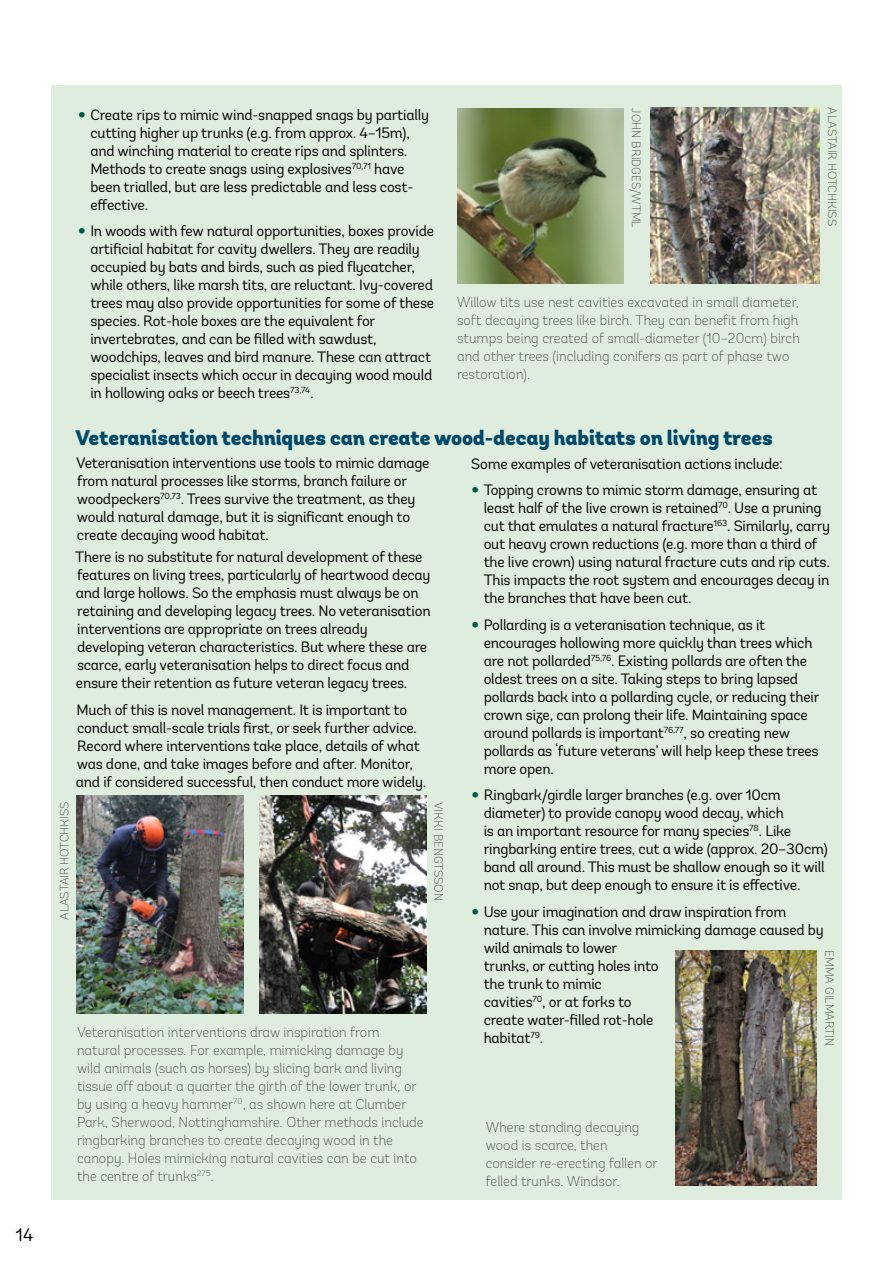
<style>
.page{position:relative;width:893px;height:1263px;background:#fff}
.page>*{position:absolute;margin:0;border:0;box-sizing:border-box;transform-origin:0 0}
.H4__Heading_4_Green{font:900 21px "Andes";letter-spacing:-.01em;color:#00496a}
.t1{font:18px "Andes";color:#000}
.P___Heading_4__Bodyc{font:15px/18px "Andes";letter-spacing:-.015em;color:#000}
.H4__Heading_4_Green-2{font:15px/18px "Andes";letter-spacing:-.015em;color:#000}
.Picture_captions{font:200 14.25px/18px "Andes";color:#3c3c3b}
.t2{font:200 12px "Andes";color:#3c3c3b}
.s1{font-weight:900;font-size:18px;color:#00574a}
</style>
<div class="page">
<div style="left:51px;top:85px;width:791px;height:1114px;background:#deedde"></div>
<img style="left:457px;top:108px;width:166px;height:176px">
<img style="left:651px;top:107px;width:169px;height:177px">
<img style="left:77px;top:796px;width:166px;height:218px">
<img style="left:259px;top:796px;width:167px;height:218px">
<img style="left:675px;top:950px;width:141px;height:235px">
<p class="t1" style="left:16px;top:1224px;width:19px">14</p>
<p class="P___Heading_4__Bodyc" style="left:90px;top:106px;width:340px;text-indent:-12px"><span class="s1">•</span> Create rips to mimic wind-snapped snags by partially cutting higher up trunks (e.g. from approx. 4–15m), and winching material to create rips and splinters.<br>Methods to create snags using explosives<sup>70,71</sup> have been trialled, but are less predictable and less cost&shy;effective.</p>
<p class="P___Heading_4__Bodyc" style="left:90px;top:222px;width:345px;text-indent:-12px"><span class="s1">•</span> In woods with few natural opportunities, boxes provide artificial habitat for cavity dwellers. They are readily occupied by bats and birds, such as pied flycatcher, while others, like marsh tits, are reluctant. Ivy-covered trees may also provide opportunities for some of these species. Rot-hole boxes are the equivalent for invertebrates, and can be filled with sawdust, woodchips, leaves and bird manure. These can attract specialist insects which occur in decaying wood mould in hollowing oaks or beech trees<sup>73,74</sup>.</p>
<p class="t2" style="left:643px;top:108px;width:121px;rotate:90deg">JOHN BRIDGES/WTML</p>
<p class="t2" style="left:839px;top:107px;width:120px;rotate:90deg">ALASTAIR HOTCHKISS</p>
<p class="Picture_captions" style="left:457px;top:293px;width:345px">Willow tits use nest cavities excavated in small diameter, soft decaying trees like birch. They can benefit from high stumps being created of small-diameter (10–20cm) birch and other trees (including conifers as part of phase two restoration).</p>
<h4 class="H4__Heading_4_Green" style="left:76px;top:424px;width:699px">Veteranisation techniques can create wood-decay habitats on living trees</h4>
<h4 class="H4__Heading_4_Green-2" style="left:76px;top:454px;width:355px">Veteranisation interventions use tools to mimic damage from natural processes like storms, branch failure or woodpeckers<sup>70,73</sup>. Trees survive the treatment, as they would natural damage, but it is significant enough to create decaying wood habitat.</h4>
<p class="P___Heading_4__Bodyc" style="left:75px;top:548px;width:357px">There is no substitute for natural development of these features on living trees, particularly of heartwood decay and large hollows. So the emphasis must always be on retaining and developing legacy trees. No veteranisation interventions are appropriate on trees already developing veteran characteristics. But where these are scarce, early veteranisation helps to direct focus and ensure their retention as future veteran legacy trees.</p>
<p class="P___Heading_4__Bodyc" style="left:76px;top:700px;width:352px">Much of this is novel management. It is important to conduct small-scale trials first, or seek further advice.<br>Record where interventions take place, details of what was done, and take images before and after. Monitor, and if considered successful, then conduct more widely.</p>
<p class="P___Heading_4__Bodyc" style="left:471px;top:455px;width:313px">Some examples of veteranisation actions include:</p>
<p class="P___Heading_4__Bodyc" style="left:484px;top:481px;width:348px;text-indent:-12px"><span class="s1">•</span> Topping crowns to mimic storm damage, ensuring at least half of the live crown is retained<sup>70</sup>. Use a pruning cut that emulates a natural fracture<sup>163</sup>. Similarly, carry out heavy crown reductions (e.g. more than a third of the live crown) using natural fracture cuts and rip cuts.<br>This impacts the root system and encourages decay in the branches that have been cut.</p>
<p class="P___Heading_4__Bodyc" style="left:484px;top:616px;width:337px;text-indent:-12px"><span class="s1">•</span> Pollarding is a veteranisation technique, as it encourages hollowing more quickly than trees which are not pollarded<sup>75,76</sup>. Existing pollards are often the oldest trees on a site. Taking steps to bring lapsed pollards back into a pollarding cycle, or reducing their crown size, can prolong their life. Maintaining space around pollards is important<sup>76,77</sup>, so creating new pollards as ‘future veterans’ will help keep these trees more open.</p>
<p class="P___Heading_4__Bodyc" style="left:484px;top:786px;width:346px;text-indent:-12px"><span class="s1">•</span> Ringbark/girdle larger branches (e.g. over 10cm diameter) to provide canopy wood decay, which<br>is an important resource for many species<sup>78</sup>. Like ringbarking entire trees, cut a wide (approx. 20–30cm) band all around. This must be shallow enough so it will not snap, but deep enough to ensure it is effective.</p>
<p class="P___Heading_4__Bodyc" style="left:484px;top:903px;width:341px;text-indent:-12px"><span class="s1">•</span> Use your imagination and draw inspiration from nature. This can involve mimicking damage caused by wild animals to lower<br>trunks, or cutting holes into<br>the trunk to mimic<br>cavities<sup>70</sup>, or at forks to<br>create water-filled rot-hole<br>habitat<sup>79</sup>.</p>
<p class="t2" style="left:446px;top:802px;width:101px;rotate:90deg">VIKKI BENGTSSON</p>
<p class="t2" style="left:57px;top:920px;width:120px;rotate:-90deg">ALASTAIR HOTCHKISS</p>
<p class="t2" style="left:837px;top:950px;width:97px;rotate:90deg">EMMA GILMARTIN</p>
<p class="Picture_captions" style="left:77px;top:1023px;width:348px">Veteranisation interventions draw inspiration from natural processes. For example, mimicking damage by wild animals (such as horses) by slicing bark and living tissue off about a quarter the girth of the lower trunk, or by using a heavy hammer<sup>70</sup>, as shown here at Clumber Park, Sherwood, Nottinghamshire. Other methods include ringbarking branches to create decaying wood in the canopy. Holes mimicking natural cavities can be cut into the centre of trunks<sup>275</sup>.</p>
<p class="Picture_captions" style="left:486px;top:1118px;width:173px">Where standing decaying wood is scarce, then consider re-erecting fallen or felled trunks. Windsor.</p>
</div>
